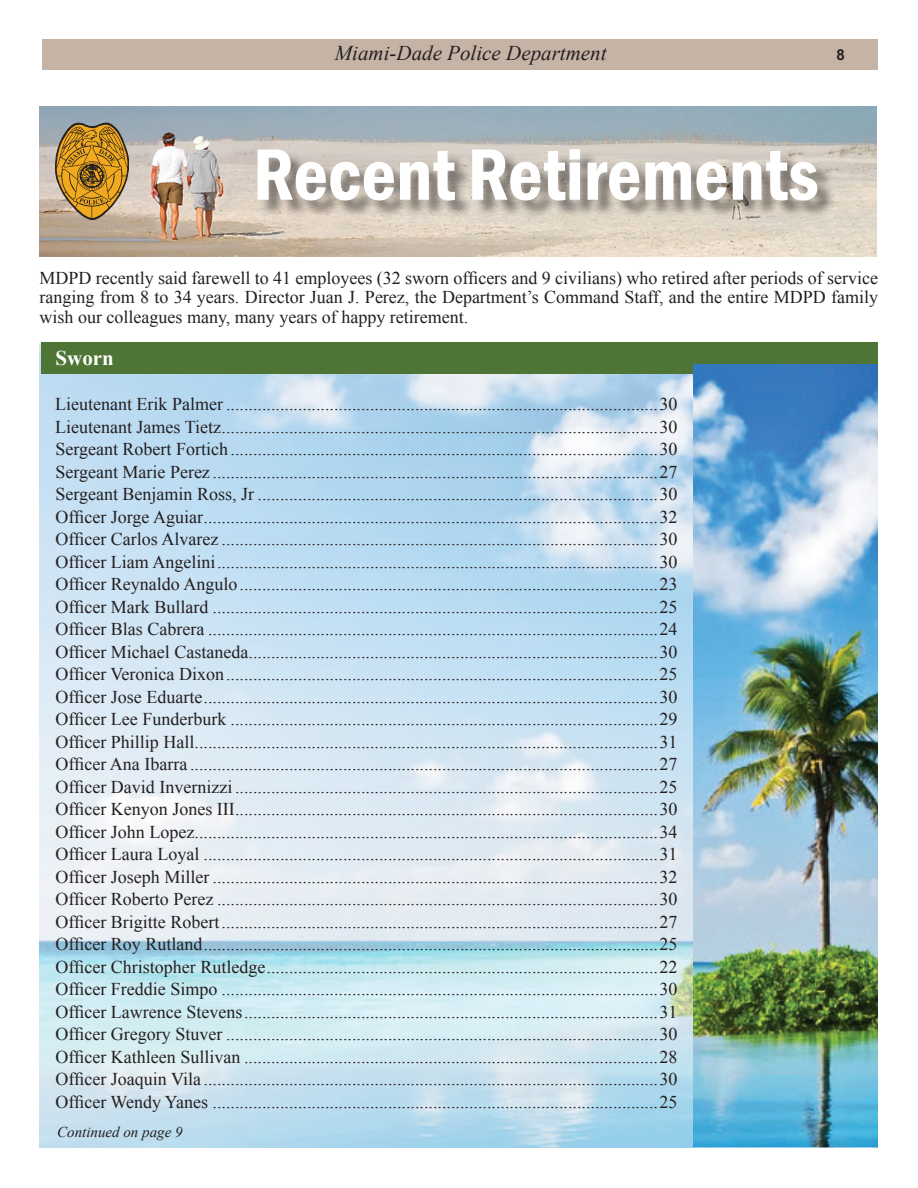
<style>
.page{position:relative;width:918px;height:1188px;background:#fff}
.page>*{position:absolute;margin:0;border:0;box-sizing:border-box;transform-origin:0 0}
.t1{font:600 condensed 75.45px "Franklin Gothic";color:#fff}
.t2{font:italic 21px "Times New Roman";color:#231f20}
.t3{font:700 21px "Times New Roman";color:#fff}
.t4{font:18px/22.5px "Times New Roman";color:#231f20;text-align:justify}
.t5{font:italic 15px "Times New Roman";color:#231f20}
.t6{font:700 15px "Arial";color:#231f20}
</style>
<div class="page">
<div style="left:42px;top:39px;width:835px;height:31px;background:#c5b3a5"></div>
<img style="left:39px;top:344px;width:838px;height:804px">
<div style="left:41px;top:342px;width:836px;height:32px;background:#4e7535"></div>
<img style="left:40px;top:106px;width:837px;height:151px">
<div style="left:260px;top:151px;width:576px;height:68px;background:#231f20;opacity:.51"></div>
<svg style="left:55px;top:123px;width:74px;height:97px;background:#b48b3e"></svg>
<img style="left:694px;top:364px;width:183px;height:782px">
<p class="t2" style="left:335px;top:38px;width:273px">Miami-Dade Police Department</p>
<p class="t6" style="left:836px;top:45px;width:10px">8</p>
<h1 class="t1" style="left:253px;top:124px;width:567px">Recent Retirements</h1>
<p class="t4" style="left:40px;top:268px;width:840px;line-height:19.5px">MDPD recently said farewell to 41 employees (32 sworn officers and 9 civilians) who retired after periods of service ranging from 8 to 34 years. Director Juan J. Perez, the Department’s Command Staff, and the entire MDPD family wish our colleagues many, many years of happy retirement.</p>
<p class="t3" style="left:56px;top:344px;width:60px">Sworn</p>
<p class="t4" style="left:55px;top:393px;width:624px">Lieutenant Erik Palmer ................................................................................................30<br>Lieutenant James Tietz.................................................................................................30<br>Sergeant Robert Fortich ...............................................................................................30<br>Sergeant Marie Perez ...................................................................................................27<br>Sergeant Benjamin Ross, Jr .........................................................................................30<br>Officer Jorge Aguiar.....................................................................................................32<br>Officer Carlos Alvarez .................................................................................................30<br>Officer Liam Angelini..................................................................................................30<br>Officer Reynaldo Angulo.............................................................................................23<br>Officer Mark Bullard ...................................................................................................25<br>Officer Blas Cabrera ....................................................................................................24<br>Officer Michael Castaneda...........................................................................................30<br>Officer Veronica Dixon................................................................................................25<br>Officer Jose Eduarte.....................................................................................................30<br>Officer Lee Funderburk ...............................................................................................29<br>Officer Phillip Hall.......................................................................................................31<br>Officer Ana Ibarra ........................................................................................................27<br>Officer David Invernizzi ..............................................................................................25<br>Officer Kenyon Jones III..............................................................................................30<br>Officer John Lopez.......................................................................................................34<br>Officer Laura Loyal .....................................................................................................31<br>Officer Joseph Miller ...................................................................................................32<br>Officer Roberto Perez ..................................................................................................30<br>Officer Brigitte Robert.................................................................................................27<br>Officer Roy Rutland.....................................................................................................25<br>Officer Christopher Rutledge.......................................................................................22<br>Officer Freddie Simpo .................................................................................................30<br>Officer Lawrence Stevens............................................................................................31<br>Officer Gregory Stuver ................................................................................................30<br>Officer Kathleen Sullivan ............................................................................................28<br>Officer Joaquin Vila .....................................................................................................30<br>Officer Wendy Yanes ...................................................................................................25</p>
<p class="t5" style="left:57px;top:1122px;width:127px">Continued on page 9</p>
</div>
